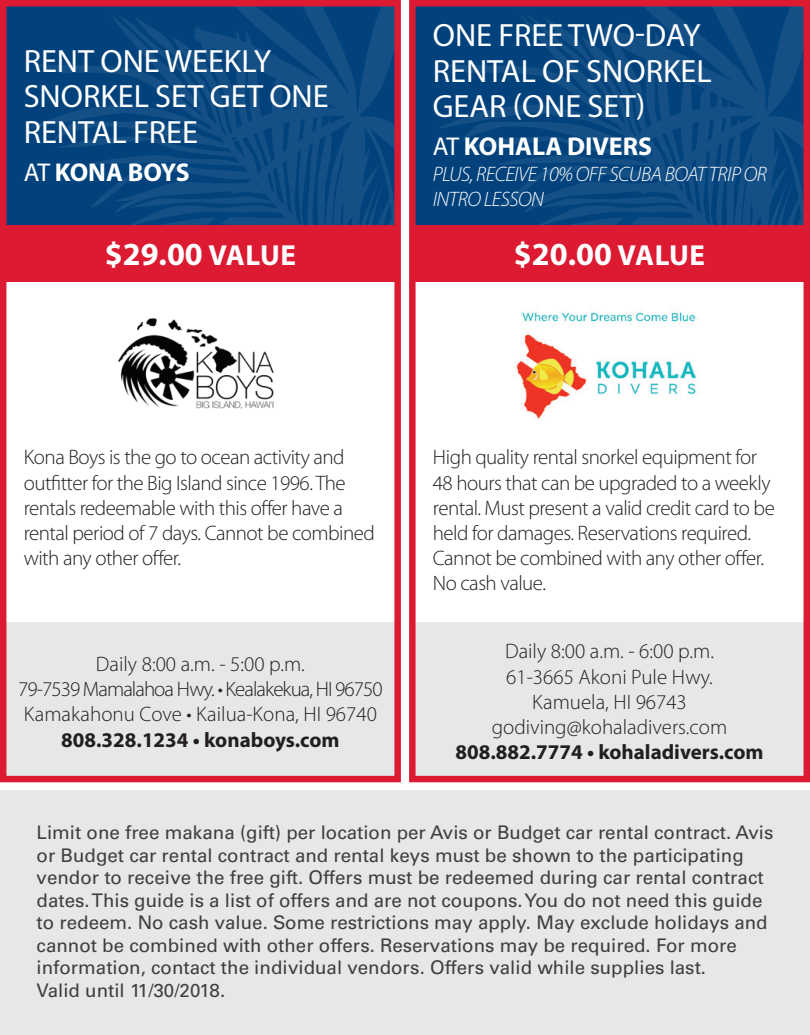
<style>
.page{position:relative;width:810px;height:1035px;background:#fff}
.page>*{position:absolute;margin:0;border:0;box-sizing:border-box;transform-origin:0 0}
.t1{font:32.25px/35.5px "Myriad Pro";color:#fff}
.t2{font:700 32.25px "Myriad Pro";color:#fff}
.t3{font:700 25.75px "Myriad Pro";color:#fff}
.t4{font:300 21px/25.2px "Myriad Pro";letter-spacing:-.025em;color:#231f20}
.t5{font:300 21px/25.2px "Myriad Pro";letter-spacing:-.005em;color:#231f20;text-align:center}
.t6{font:300 21px/25.2px "Myriad Pro";color:#231f20;text-align:center}
.t7{font:italic 300 21px/25.2px "Myriad Pro";letter-spacing:-.025em;color:#fff}
.t8{font:18.75px/22.5px "Univers LT Std";color:#3e3e3f}
.s1{font-weight:400}
.s2{font-size:29px}
.s3{font-weight:700}
</style>
<div class="page">
<div style="left:0;top:791px;width:810px;height:244px;background:#e7e7e8"></div>
<div style="left:3px;top:3px;width:395px;height:222px;background:#01427c"></div>
<svg style="left:236px;top:7px;width:158px;height:7px"></svg>
<svg style="left:28px;top:14px;width:366px;height:211px"></svg>
<svg style="left:43px;top:212px;width:209px;height:13px"></svg>
<div style="left:3px;top:622px;width:395px;height:157px;background:#e6e7e9"></div>
<div style="left:3px;top:225px;width:395px;height:57px;background:#dc1a32"></div>
<img style="left:118px;top:318px;width:156px;height:91px">
<div style="left:0;top:0;width:401px;height:782px;border:6px solid #dc1a32"></div>
<div style="left:412px;top:3px;width:395px;height:222px;background:#01427c"></div>
<svg style="left:645px;top:7px;width:158px;height:7px"></svg>
<svg style="left:437px;top:14px;width:366px;height:211px"></svg>
<svg style="left:453px;top:212px;width:208px;height:13px"></svg>
<div style="left:412px;top:622px;width:395px;height:157px;background:#e6e7e9"></div>
<div style="left:412px;top:225px;width:395px;height:57px;background:#dc1a32"></div>
<img style="left:515px;top:309px;width:182px;height:110px">
<div style="left:409px;top:0;width:401px;height:782px;border:6px solid #dc1a32"></div>
<p class="t1" style="left:24px;top:42px;width:307px">RENT ONE WEEKLY<br>SNORKEL SET GET ONE<br>RENTAL FREE</p>
<p class="t3" style="left:24px;top:155px;width:168px"><span class="s1">AT</span> KONA BOYS</p>
<p class="t2" style="left:105px;top:234px;width:193px">$29.00 <span class="s2">VALUE</span></p>
<p class="t1" style="left:433px;top:17px;width:280px">ONE FREE TWO-DAY<br>RENTAL OF SNORKEL<br>GEAR (ONE SET)</p>
<p class="t3" style="left:433px;top:130px;width:221px"><span class="s1">AT</span> KOHALA DIVERS</p>
<p class="t7" style="left:433px;top:161px;width:336px">PLUS, RECEIVE 10% OFF SCUBA BOAT TRIP OR<br>INTRO LESSON</p>
<p class="t2" style="left:514px;top:234px;width:193px">$20.00 <span class="s2">VALUE</span></p>
<p class="t4" style="left:24px;top:445px;width:353px">Kona Boys is the go to ocean activity and outfitter for the Big Island since 1996. The rentals redeemable with this offer have a rental period of 7 days. Cannot be combined with any other offer.</p>
<p class="t5" style="left:18px;top:652px;width:366px">Daily 8:00 a.m. - 5:00 p.m.<br>79-7539 Mamalahoa Hwy. • Kealakekua, HI 96750<br>Kamakahonu Cove • Kailua-Kona, HI 96740<br><span class="s3">808.328.1234 • konaboys.com</span></p>
<p class="t4" style="left:433px;top:445px;width:343px">High quality rental snorkel equipment for 48 hours that can be upgraded to a weekly rental. Must present a valid credit card to be held for damages. Reservations required.<br>Cannot be combined with any other offer.<br>No cash value.</p>
<p class="t6" style="left:455px;top:639px;width:310px">Daily 8:00 a.m. - 6:00 p.m.<br>61-3665 Akoni Pule Hwy.<br>Kamuela, HI 96743 godiving@kohaladivers.com<br><span class="s3">808.882.7774 • kohaladivers.com</span></p>
<p class="t8" style="left:37px;top:821px;width:738px">Limit one free makana (gift) per location per Avis or Budget car rental contract. Avis or Budget car rental contract and rental keys must be shown to the participating vendor to receive the free gift. Offers must be redeemed during car rental contract dates. This guide is a list of offers and are not coupons. You do not need this guide to redeem. No cash value. Some restrictions may apply. May exclude holidays and cannot be combined with other offers. Reservations may be required. For more information, contact the individual vendors. Offers valid while supplies last.<br>Valid until 11/30/2018.</p>
</div>
